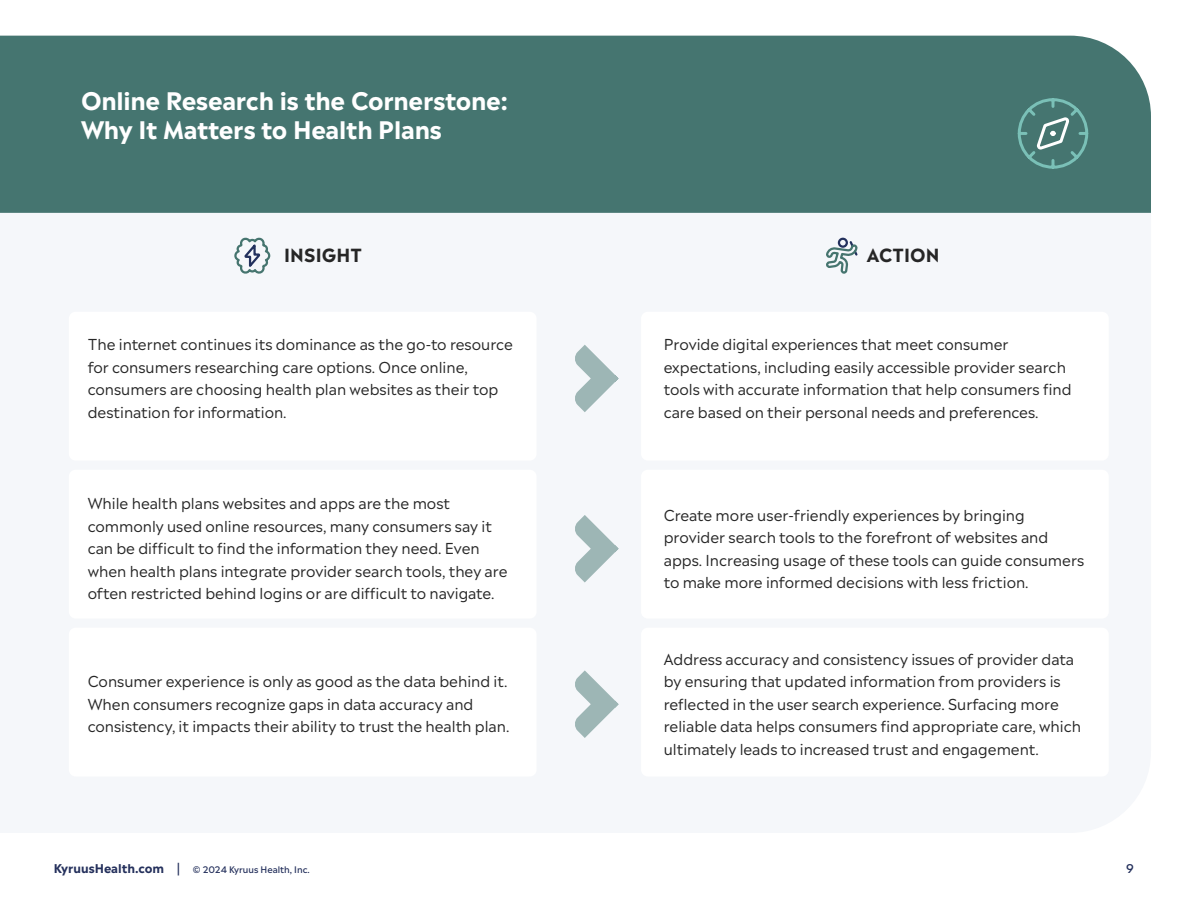
<style>
.page{position:relative;width:1188px;height:918px;background:#fff}
.page>*{position:absolute;margin:0;border:0;box-sizing:border-box;transform-origin:0 0}
.Heading_1_white{font:700 24px/28.8px "Madera";letter-spacing:-.01em;color:#fff}
.K_H2{font:700 18px "Madera";letter-spacing:.01em;color:#262626}
.Body_Text_10{font:15px/22.5px "Madera";color:#262626}
.t1{font:500 12px "Madera";color:#24305c}
.t2{font:500 9px "Madera";color:#24305c}
.s1{font-weight:700;font-size:12px}
.s2{font-size:12px}
</style>
<div class="page">
<div style="left:0;top:36px;width:1151px;height:177px;background:#457570"></div>
<svg style="left:234px;top:206px;width:37px;height:68px"></svg>
<svg style="left:826px;top:237px;width:32px;height:37px"></svg>
<svg style="left:575px;top:344px;width:44px;height:69px"></svg>
<svg style="left:575px;top:515px;width:44px;height:68px"></svg>
<svg style="left:575px;top:670px;width:44px;height:68px"></svg>
<svg style="left:1016px;top:97px;width:74px;height:73px;background:#578782"></svg>
<p class="Heading_1_white" style="left:81px;top:86px;width:428px">Online Research is the Cornerstone:<br>Why It Matters to Health Plans</p>
<p class="K_H2" style="left:284px;top:241px;width:80px">INSIGHT</p>
<p class="K_H2" style="left:867px;top:241px;width:74px">ACTION</p>
<p class="Body_Text_10" style="left:88px;top:333px;width:427px">The internet continues its dominance as the go-to resource for consumers researching care options. Once online, consumers are choosing health plan websites as their top destination for information.</p>
<p class="Body_Text_10" style="left:664px;top:333px;width:409px">Provide digital experiences that meet consumer expectations, including easily accessible provider search tools with accurate information that help consumers find care based on their personal needs and preferences.</p>
<p class="Body_Text_10" style="left:88px;top:492px;width:421px">While health plans websites and apps are the most commonly used online resources, many consumers say it can be difficult to find the information they need. Even when health plans integrate provider search tools, they are often restricted behind logins or are difficult to navigate.</p>
<p class="Body_Text_10" style="left:664px;top:503px;width:422px">Create more user-friendly experiences by bringing provider search tools to the forefront of websites and apps. Increasing usage of these tools can guide consumers to make more informed decisions with less friction.</p>
<p class="Body_Text_10" style="left:88px;top:670px;width:423px">Consumer experience is only as good as the data behind it.<br>When consumers recognize gaps in data accuracy and consistency, it impacts their ability to trust the health plan.</p>
<p class="Body_Text_10" style="left:664px;top:647px;width:419px">Address accuracy and consistency issues of provider data by ensuring that updated information from providers is reflected in the user search experience. Surfacing more reliable data helps consumers find appropriate care, which ultimately leads to increased trust and engagement.</p>
<p class="t2" style="left:54px;top:863px;width:257px"><span class="s1">KyruusHealth.com</span> <span class="s2">|</span> © 2024 Kyruus Health, Inc.</p>
<p class="t1" style="left:1126px;top:860px;width:9px">9</p>
</div>
